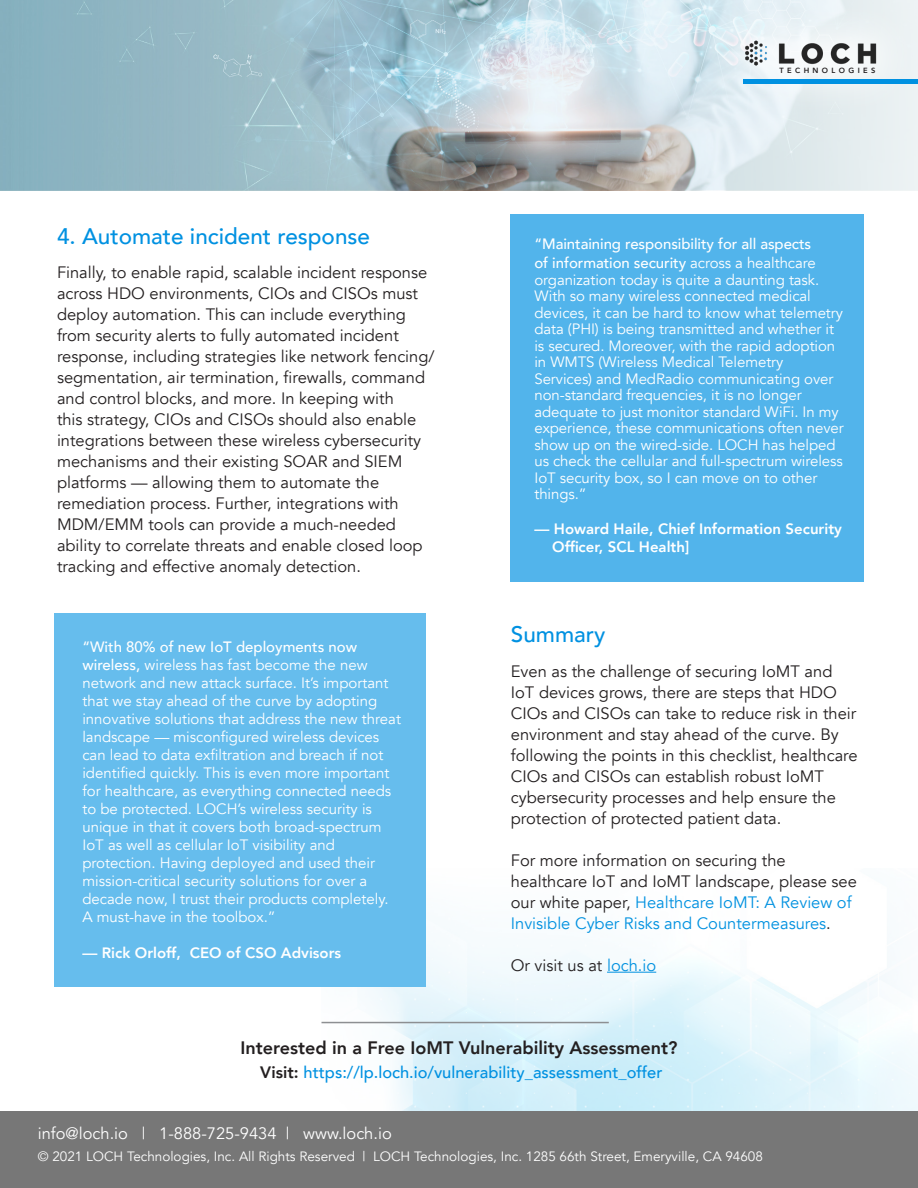
<style>
.page{position:relative;width:918px;height:1188px;background:#fff}
.page>*{position:absolute;margin:0;border:0;box-sizing:border-box;transform-origin:0 0}
.Paragraph_Style_2{font:500 22.5px "Avenir";color:#0091e1}
.t1{font:800 18px "Avenir";color:#231f20}
.Paragraph_Style_2-2{font:16.5px/21px "Avenir";color:#231f20}
.t2{font:500 16.5px "Avenir";color:#0091e1}
.Paragraph_Style_2-3{font:16.5px "Avenir";color:#fff}
.Paragraph_Style_2-4{font:15px/18px "Avenir";color:#fff}
.Paragraph_Style_2-5{font:800 15px "Avenir";color:#fff}
.Paragraph_Style_2-6{font:500 15px/19px "Avenir";letter-spacing:-.005em;color:#fff}
.Paragraph_Style_2-7{font:13.5px "Avenir";color:#fff}
.t3{font:800 7.5px "Avenir";letter-spacing:.45em;color:#231f20}
.s1{font-weight:500}
.s2{font-weight:400}
.s3{color:#0091e0}
.s4{font-weight:800;color:#231f20}
</style>
<div class="page">
<img style="left:322px;top:868px;width:596px;height:243px">
<div style="left:511px;top:214px;width:353px;height:368px;background:#52b4eb"></div>
<img style="left:0;top:0;width:918px;height:190px">
<div style="left:54px;top:613px;width:371px;height:374px;background:#66bded"></div>
<hr style="left:607px;top:972px;width:49px;height:1px;background:#0091e0">
<div style="left:0;top:1111px;width:918px;height:77px;background:#777"></div>
<svg style="left:703px;top:0;width:215px;height:117px;background:#e3eef2"></svg>
<img style="left:733px;top:33px;width:151px;height:41px">
<hr style="left:744px;top:80px;width:174px;height:4px;background:#0091e1">
<hr style="left:322px;top:1022px;width:287px;height:1px;background:#8d8f92">
<p class="Paragraph_Style_2" style="left:57px;top:217px;width:315px">4. Automate incident response</p>
<p class="Paragraph_Style_2-2" style="left:57px;top:262px;width:379px">Finally, to enable rapid, scalable incident response across HDO environments, CIOs and CISOs must deploy automation. This can include everything from security alerts to fully automated incident response, including strategies like network fencing/ segmentation, air termination, firewalls, command and control blocks, and more. In keeping with<br>this strategy, CIOs and CISOs should also enable integrations between these wireless cybersecurity mechanisms and their existing SOAR and SIEM platforms — allowing them to automate the remediation process. Further, integrations with MDM/EMM tools can provide a much-needed ability to correlate threats and enable closed loop tracking and effective anomaly detection.</p>
<p class="Paragraph_Style_2-4" style="left:82px;top:638px;width:320px"><span class="s1">“With 80% of new IoT deployments now wireless,</span> wireless has fast become the new network and new attack surface. It’s important that we stay ahead of the curve by adopting innovative solutions that address the new threat landscape — misconfigured wireless devices can lead to data exfiltration and breach if not identified quickly. This is even more important for healthcare, as everything connected needs to be protected. LOCH’s wireless security is unique in that it covers both broad-spectrum IoT as well as cellular IoT visibility and protection. Having deployed and used their mission-critical security solutions for over a decade now, I trust their products completely.<br>A must-have in the toolbox.”</p>
<p class="Paragraph_Style_2-5" style="left:82px;top:941px;width:260px">— Rick Orloff, CEO of CSO Advisors</p>
<p class="t3" style="left:780px;top:64px;width:97px">TECHNOLOGIES</p>
<p class="Paragraph_Style_2-6" style="left:534px;top:234px;width:283px">“Maintaining responsibility for all aspects of information security <span class="s2">across a healthcare</span></p>
<p class="Paragraph_Style_2-4" style="left:534px;top:272px;width:311px;line-height:16.5px">organization today is quite a daunting task.<br>With so many wireless connected medical devices, it can be hard to know what telemetry data (PHI) is being transmitted and whether it is secured. Moreover, with the rapid adoption in WMTS (Wireless Medical Telemetry Services) and MedRadio communicating over non-standard frequencies, it is no longer adequate to just monitor standard WiFi. In my experience, these communications often never show up on the wired-side. LOCH has helped us check the cellular and full-spectrum wireless IoT security box, so I can move on to other things.”</p>
<p class="Paragraph_Style_2-5" style="left:534px;top:517px;width:309px">— Howard Haile, Chief Information Security</p>
<p class="Paragraph_Style_2-5" style="left:552px;top:535px;width:139px">Officer, SCL Health]</p>
<p class="Paragraph_Style_2" style="left:511px;top:615px;width:96px">Summary</p>
<p class="Paragraph_Style_2-2" style="left:511px;top:661px;width:348px">Even as the challenge of securing IoMT and IoT devices grows, there are steps that HDO CIOs and CISOs can take to reduce risk in their environment and stay ahead of the curve. By following the points in this checklist, healthcare CIOs and CISOs can establish robust IoMT cybersecurity processes and help ensure the protection of protected patient data.</p>
<p class="Paragraph_Style_2-2" style="left:511px;top:850px;width:348px">For more information on securing the healthcare IoT and IoMT landscape, please see our white paper, <span class="s3">Healthcare IoMT: A Review of Invisible Cyber Risks and Countermeasures</span>.</p>
<p class="Paragraph_Style_2-2" style="left:511px;top:955px;width:147px">Or visit us at <span class="s3">loch.io</span></p>
<p class="t1" style="left:240px;top:1033px;width:439px">Interested in a Free IoMT Vulnerability Assessment?</p>
<p class="t2" style="left:260px;top:1058px;width:404px"><span class="s4">Visit:</span> https://lp.loch.io/vulnerability_assessment_offer</p>
<p class="Paragraph_Style_2-3" style="left:38px;top:1123px;width:356px">info@loch.io | 1-888-725-9434 | www.loch.io</p>
<p class="Paragraph_Style_2-7" style="left:38px;top:1148px;width:727px">© 2021 LOCH Technologies, Inc. All Rights Reserved | LOCH Technologies, Inc. 1285 66th Street, Emeryville, CA 94608</p>
</div>
